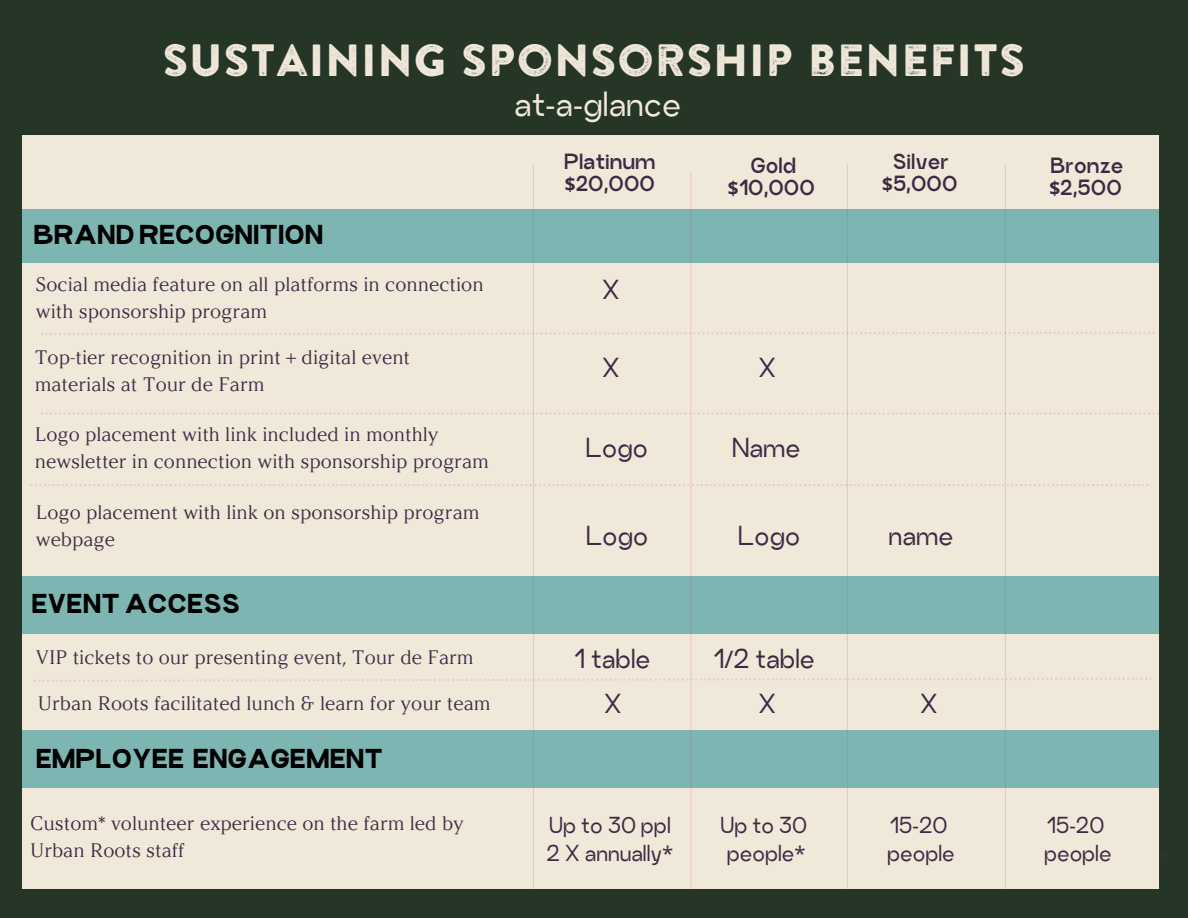
<style>
.page{position:relative;width:1188px;height:918px;background:#263626}
.page>*{position:absolute;margin:0;border:0;box-sizing:border-box;transform-origin:0 0}
.t1{font:45px "Brandon Printed One";color:#f0e8d9}
.t2{font:500 30.75px "Craftwork Grotesk";color:#f0e8d9}
.t3{font:500 24.15px "Craftwork Grotesk";color:#3d2942}
.t4{font:800 24px "Craftwork Grotesk";color:#000}
.t5{font:500 20.25px/27.6px "Craftwork Grotesk";color:#3d2942}
.t6{font:19.5px/27px "Argesta Display";color:#3d2942}
.t7{font:700 18.9px/21.3px "Craftwork Grotesk";color:#3d2942}
.s1{font-family:"Noto Sans";font-weight:400}
.s2{font-family:"Noto Sans"}
</style>
<div class="page">
<div style="left:22px;top:208px;width:1137px;height:670px;background:#7db5b2"></div>
<div style="left:22px;top:136px;width:1137px;height:73px;background:#f0e8d9"></div>
<div style="left:22px;top:634px;width:1137px;height:96px;background:#f0e8d9"></div>
<div style="left:22px;top:335px;width:1137px;height:241px;background:#f0e8d9"></div>
<div style="left:22px;top:263px;width:1137px;height:122px;background:#f0e8d9"></div>
<div style="left:22px;top:789px;width:1137px;height:100px;background:#f0e8d9"></div>
<svg style="left:41px;top:332px;width:1114px;height:3px"></svg>
<svg style="left:41px;top:412px;width:1118px;height:3px"></svg>
<hr style="left:533px;top:165px;width:1px;height:723px;background:#c44d4d">
<hr style="left:690px;top:173px;width:1px;height:715px;background:#c44d4d">
<hr style="left:847px;top:165px;width:1px;height:723px;background:#c44d4d">
<hr style="left:1005px;top:165px;width:1px;height:723px;background:#c44d4d">
<svg style="left:33px;top:678px;width:1119px;height:4px"></svg>
<svg style="left:30px;top:484px;width:1118px;height:2px"></svg>
<h1 class="t1" style="left:162px;top:28px;width:865px">SUSTAINING SPONSORSHIP BENEFITS</h1>
<h2 class="t2" style="left:514px;top:85px;width:169px">at<span class="s1">-</span>a<span class="s1">-</span>glance</h2>
<h5 class="t7" style="left:564px;top:151px;width:93px">Platinum <span class="s2">$</span>20,000</h5>
<h5 class="t7" style="left:728px;top:155px;width:88px;text-align:center">Gold <span class="s2">$</span>10,000</h5>
<h5 class="t7" style="left:882px;top:151px;width:77px;text-align:center">Silver <span class="s2">$</span>5,000</h5>
<h5 class="t7" style="left:1049px;top:155px;width:76px">Bronze <span class="s2">$</span>2,500</h5>
<h4 class="t4" style="left:33px;top:220px;width:291px">BRAND RECOGNITION</h4>
<h4 class="t6" style="left:36px;top:270px;width:449px">Social media feature on all platforms in connection with sponsorship program</h4>
<p class="t6" style="left:35px;top:343px;width:377px">Top-tier recognition in print + digital event materials at Tour de Farm</p>
<p class="t6" style="left:35px;top:421px;width:456px">Logo placement with link included in monthly newsletter in connection with sponsorship program</p>
<p class="t6" style="left:36px;top:499px;width:445px">Logo placement with link on sponsorship program webpage</p>
<h4 class="t4" style="left:31px;top:589px;width:210px">EVENT ACCESS</h4>
<p class="t6" style="left:36px;top:643px;width:439px">VIP tickets to our presenting event, Tour de Farm</p>
<p class="t6" style="left:38px;top:690px;width:454px">Urban Roots facilitated lunch &amp; learn for your team</p>
<h4 class="t4" style="left:36px;top:744px;width:349px">EMPLOYEE ENGAGEMENT</h4>
<p class="t6" style="left:30px;top:809px;width:435px">Custom* volunteer experience on the farm led by</p>
<p class="t6" style="left:30px;top:836px;width:156px">Urban Roots staff</p>
<h3 class="t3" style="left:602px;top:275px;width:20px">X</h3>
<h3 class="t3" style="left:602px;top:353px;width:20px">X</h3>
<p class="t3" style="left:758px;top:353px;width:20px">X</p>
<h3 class="t3" style="left:586px;top:433px;width:63px">Logo</h3>
<h4 class="t3" style="left:732px;top:433px;width:70px">Name</h4>
<p class="t3" style="left:586px;top:521px;width:63px">Logo</p>
<h5 class="t3" style="left:738px;top:520px;width:63px">Logo</h5>
<p class="t3" style="left:574px;top:643px;width:78px">1 table</p>
<p class="t3" style="left:713px;top:643px;width:103px">1<span class="s1">/</span>2 table</p>
<p class="t3" style="left:604px;top:689px;width:20px">X</p>
<p class="t3" style="left:758px;top:689px;width:20px">X</p>
<p class="t5" style="left:547px;top:811px;width:128px">Up to 30 ppl<br>2 X annually<span class="s1">*</span></p>
<h4 class="t5" style="left:720px;top:811px;width:88px;text-align:center">Up to 30 people<span class="s1">*</span></h4>
<h4 class="t3" style="left:888px;top:521px;width:66px">name</h4>
<h5 class="t3" style="left:920px;top:689px;width:20px">X</h5>
<h5 class="t5" style="left:887px;top:811px;width:69px">15<span class="s1">-</span>20 people</h5>
<h5 class="t5" style="left:1044px;top:811px;width:69px">15<span class="s1">-</span>20 people</h5>
</div>
